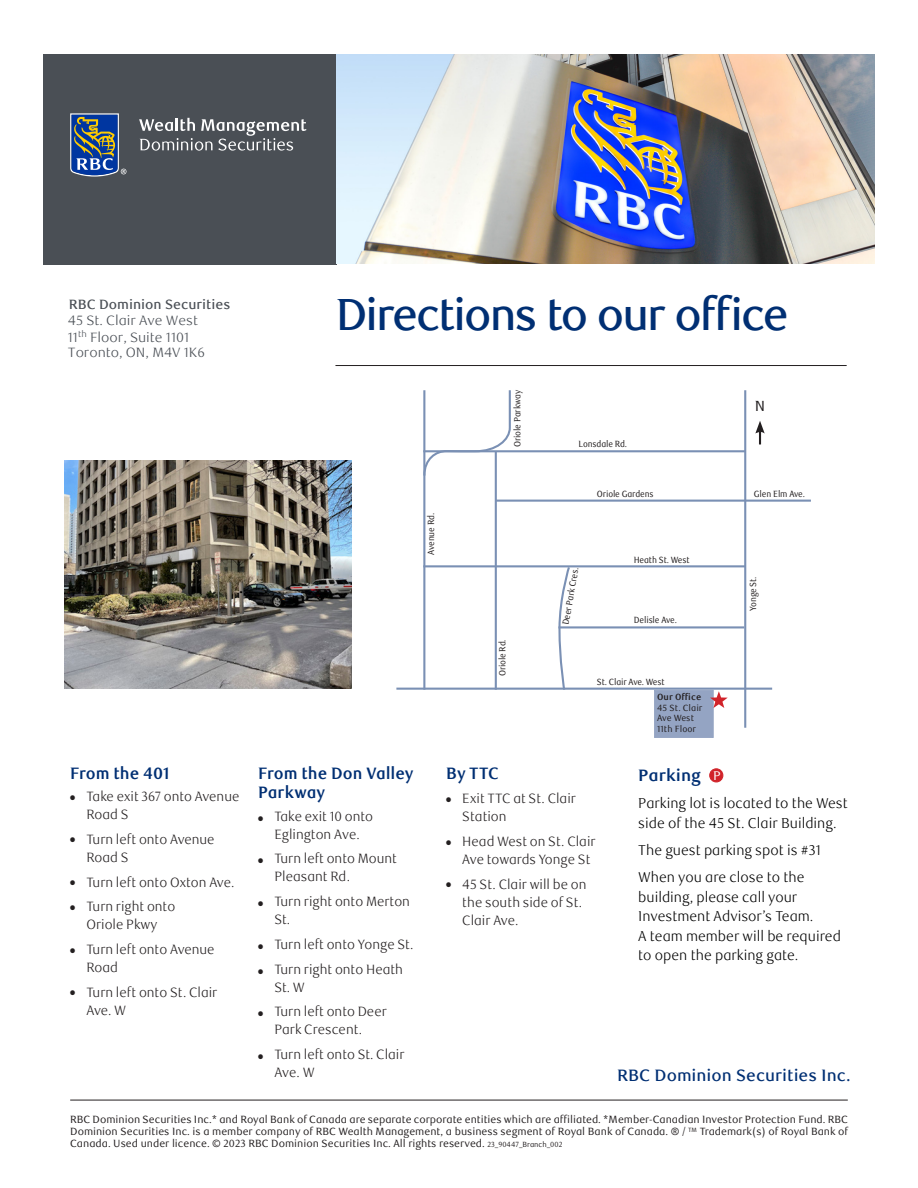
<style>
.page{position:relative;width:918px;height:1188px;background:#fff}
.page>*{position:absolute;margin:0;border:0;box-sizing:border-box;transform-origin:0 0}
._1-Main_Title{font:500 45px "RBC Display";letter-spacing:-.03em;color:#002f73}
._4-Text_Headline{font:700 16.5px/19.5px "RBC Text";color:#002f73;scale:.95 1}
._15_-_Legal_entity{font:500 16.5px "RBC Text";color:#002f73}
._4-Text_Headline-2{font:700 16.5px "RBC Text";color:#002f73}
._13-List_Bullet{font:700 16.5px "RBC Text";color:#002f73;scale:.95 1}
.t1{font:14.7px "RBC Text";color:#231f20}
._4-Text_Headline-3{font:300 14.25px/19.5px "RBC Text";color:#000;scale:.95 1}
.t2{font:300 13.5px/18px "RBC Text";color:#231f20;scale:.95 1}
.t3{font:300 13.5px/16px "RBC Text";color:#4a4f55}
.t4{font:12.6px "RBC Text";color:#fff}
._12-Disclaimer{font:10.5px/12px "RBC Text";color:#231f20;text-align:justify}
.t5{font:9px "RBC Text Cond";letter-spacing:-.02em;color:#231f20;scale:.95 1}
.t6{font:9px/10.5px "RBC Text Cond";color:#231f20}
.s1{font-weight:500}
.s2{font-weight:700}
.s3{font-size:7.5px}
</style>
<div class="page">
<div style="left:43px;top:54px;width:294px;height:211px;background:#4a4f55"></div>
<svg style="left:70px;top:113px;width:56px;height:64px"></svg>
<svg style="left:139px;top:118px;width:167px;height:33px"></svg>
<img style="left:337px;top:54px;width:538px;height:210px">
<hr style="left:335px;top:365px;width:512px;height:1px;background:#231f20">
<div style="left:710px;top:769px;width:13px;height:13px;background:#d1232a;border-radius:50%"></div>
<div style="left:709px;top:768px;width:14px;height:14px;border:1px solid #d1232a;border-radius:50%"></div>
<hr style="left:70px;top:1100px;width:778px;height:1px;background:#231f20">
<img style="left:64px;top:461px;width:287px;height:228px">
<div style="left:654px;top:690px;width:60px;height:48px;background:#94a4c3"></div>
<hr style="left:423px;top:450px;width:322px;height:2px;background:#7a90b4">
<hr style="left:496px;top:500px;width:315px;height:2px;background:#7a90b4">
<hr style="left:558px;top:626px;width:186px;height:2px;background:#7a90b4">
<hr style="left:423px;top:565px;width:322px;height:2px;background:#7a90b4">
<hr style="left:396px;top:688px;width:376px;height:2px;background:#7a90b4">
<hr style="left:495px;top:451px;width:2px;height:239px;background:#7a90b4">
<hr style="left:423px;top:390px;width:2px;height:300px;background:#7a90b4">
<hr style="left:744px;top:390px;width:2px;height:338px;background:#7a90b4">
<svg style="left:755px;top:421px;width:10px;height:23px"></svg>
<svg style="left:423px;top:390px;width:89px;height:88px"></svg>
<svg style="left:557px;top:565px;width:14px;height:125px"></svg>
<svg style="left:710px;top:691px;width:18px;height:17px"></svg>
<p class="t3" style="left:68px;top:297px;width:164px"><span class="s1">RBC Dominion Securities<br></span>45 St. Clair Ave West<br>11<sup>th</sup> Floor, Suite 1101<br>Toronto, ON, M4V 1K6</p>
<p class="_1-Main_Title" style="left:336px;top:289px;width:454px">Directions to our office</p>
<p class="_4-Text_Headline" style="left:70px;top:764px;width:106px">From the 401</p>
<p class="t2" style="left:86px;top:788px;width:163px;text-indent:-16px">● Take exit 367 onto Avenue<br>Road S</p>
<p class="t2" style="left:86px;top:831px;width:137px;text-indent:-16px">● Turn left onto Avenue<br>Road S</p>
<p class="t2" style="left:70px;top:873px;width:174px">● Turn left onto Oxton Ave.</p>
<p class="t2" style="left:70px;top:898px;width:112px;text-align:center">● Turn right onto<br>Oriole Pkwy</p>
<p class="t2" style="left:86px;top:941px;width:137px;text-indent:-16px">● Turn left onto Avenue<br>Road</p>
<p class="t2" style="left:86px;top:984px;width:139px;text-indent:-16px">● Turn left onto St. Clair<br>Ave. W</p>
<p class="t5" style="left:512px;top:447px;width:61px;rotate:-90deg">Oriole Parkway</p>
<p class="t5" style="left:579px;top:439px;width:52px">Lonsdale Rd.</p>
<p class="t1" style="left:755px;top:397px;width:12px">N</p>
<p class="_4-Text_Headline" style="left:258px;top:764px;width:165px">From the Don Valley<br>Parkway</p>
<p class="t2" style="left:258px;top:807px;width:123px;text-align:center">● Take exit 10 onto<br>Eglington Ave.</p>
<p class="t2" style="left:274px;top:850px;width:131px;line-height:17.4px;text-indent:-16px">● Turn left onto Mount<br>Pleasant Rd.</p>
<p class="t2" style="left:274px;top:893px;width:144px;text-indent:-16px">● Turn right onto Merton<br>St.</p>
<p class="t2" style="left:258px;top:936px;width:165px">● Turn left onto Yonge St.</p>
<p class="t2" style="left:274px;top:960px;width:137px;text-indent:-16px">● Turn right onto Heath<br>St. W</p>
<p class="t2" style="left:274px;top:1003px;width:120px;line-height:17.4px;text-indent:-16px">● Turn left onto Deer<br>Park Crescent.</p>
<p class="t2" style="left:274px;top:1046px;width:139px;text-indent:-16px">● Turn left onto St. Clair<br>Ave. W</p>
<p class="t5" style="left:426px;top:555px;width:45px;rotate:-90deg">Avenue Rd.</p>
<p class="t5" style="left:497px;top:676px;width:41px;rotate:-90deg">Oriole Rd.</p>
<p class="t5" style="left:597px;top:488px;width:61px">Oriole Gardens</p>
<p class="t5" style="left:754px;top:488px;width:55px">Glen Elm Ave.</p>
<p class="t5" style="left:560px;top:624px;width:62px;rotate:-80deg">Deer Park Cres.</p>
<p class="t5" style="left:634px;top:555px;width:60px">Heath St. West</p>
<p class="t5" style="left:634px;top:615px;width:47px">Delisle Ave.</p>
<p class="t5" style="left:597px;top:676px;width:73px">St. Clair Ave. West</p>
<p class="t6" style="left:657px;top:692px;width:47px"><span class="s2">Our Office<br></span>45 St. Clair<br>Ave West</p>
<p class="t6" style="left:657px;top:724px;width:41px">11th Floor</p>
<p class="t5" style="left:748px;top:611px;width:38px;rotate:-90deg">Yonge St.</p>
<p class="_13-List_Bullet" style="left:446px;top:763px;width:57px">By TTC</p>
<p class="t2" style="left:462px;top:790px;width:121px;text-indent:-16px">● Exit TTC at St. Clair<br>Station</p>
<p class="t2" style="left:462px;top:833px;width:142px;text-indent:-16px">● Head West on St. Clair<br>Ave towards Yonge St</p>
<p class="t2" style="left:462px;top:876px;width:132px;text-indent:-16px">● 45 St. Clair will be on the south side of St.<br>Clair Ave.</p>
<p class="_4-Text_Headline-2" style="left:638px;top:765px;width:64px">Parking</p>
<p class="t4" style="left:713px;top:769px;width:9px">P</p>
<p class="_4-Text_Headline-3" style="left:638px;top:794px;width:222px">Parking lot is located to the West side of the 45 St. Clair Building.</p>
<p class="_4-Text_Headline-3" style="left:638px;top:841px;width:194px">The guest parking spot is #31</p>
<p class="_4-Text_Headline-3" style="left:638px;top:868px;width:215px">When you are close to the building, please call your<br>Investment Advisor’s Team.<br>A team member will be required to open the parking gate.</p>
<p class="_15_-_Legal_entity" style="left:617px;top:1065px;width:235px">RBC Dominion Securities Inc.</p>
<p class="_12-Disclaimer" style="left:70px;top:1114px;width:779px">RBC Dominion Securities Inc.* and Royal Bank of Canada are separate corporate entities which are affiliated. *Member-Canadian Investor Protection Fund. RBC Dominion Securities Inc. is a member company of RBC Wealth Management, a business segment of Royal Bank of Canada. ® / <sup>TM</sup> Trademark(s) of Royal Bank of Canada. Used under licence. © 2023 RBC Dominion Securities Inc. All rights reserved. <span class="s3">23_90447_Branch_002</span></p>
</div>
